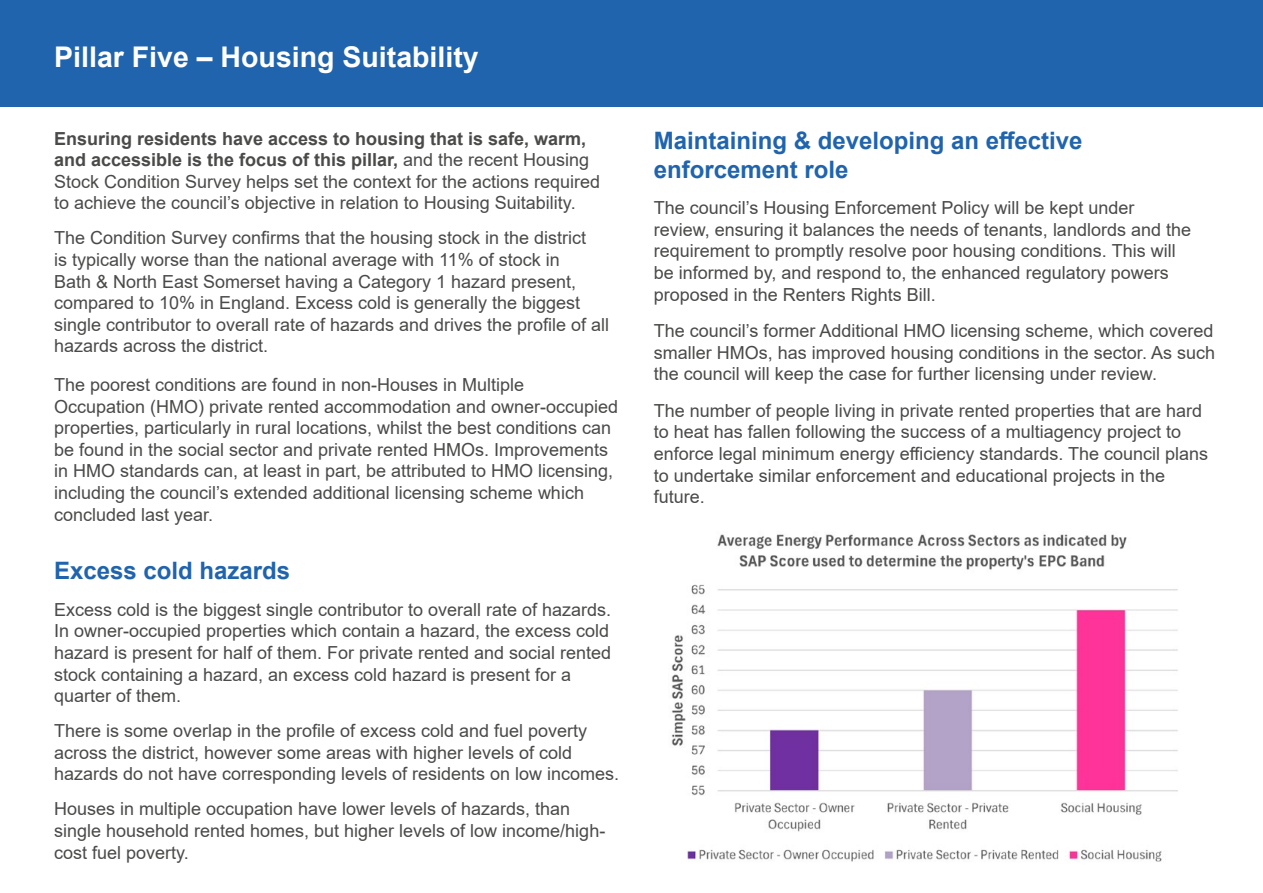
<style>
.page{position:relative;width:1263px;height:893px;background:#fff}
.page>*{position:absolute;margin:0;border:0;box-sizing:border-box;transform-origin:0 0}
.Heading_3_WHITE{font:700 28.5px "Arial";color:#fff}
.Heading_4_BLUE{font:700 24px/28.8px "Arial";color:#2064ae}
.t1{font:18px/21.6px "Arial";color:#4a4a49}
.s1{font-weight:700}
</style>
<div class="page">
<div style="left:0;top:0;width:1263px;height:106px;background:#2064ae"></div>
<img style="left:671px;top:534px;width:507px;height:328px">
<h3 class="Heading_3_WHITE" style="left:54px;top:37px;width:426px">Pillar Five – Housing Suitability</h3>
<p class="t1" style="left:54px;top:127px;width:548px"><span class="s1">Ensuring residents have access to housing that is safe, warm, and accessible is the focus of this pillar,</span> and the recent Housing Stock Condition Survey helps set the context for the actions required to achieve the council’s objective in relation to Housing Suitability.</p>
<p class="t1" style="left:54px;top:227px;width:557px">The Condition Survey confirms that the housing stock in the district<br>is typically worse than the national average with 11% of stock in<br>Bath &amp; North East Somerset having a Category 1 hazard present, compared to 10% in England. Excess cold is generally the biggest single contributor to overall rate of hazards and drives the profile of all hazards across the district.</p>
<p class="t1" style="left:54px;top:374px;width:566px">The poorest conditions are found in non-Houses in Multiple Occupation (HMO) private rented accommodation and owner-occupied properties, particularly in rural locations, whilst the best conditions can be found in the social sector and private rented HMOs. Improvements in HMO standards can, at least in part, be attributed to HMO licensing, including the council’s extended additional licensing scheme which concluded last year.</p>
<h4 class="Heading_4_BLUE" style="left:54px;top:557px;width:238px">Excess cold hazards</h4>
<p class="t1" style="left:54px;top:598px;width:559px">Excess cold is the biggest single contributor to overall rate of hazards.<br>In owner-occupied properties which contain a hazard, the excess cold hazard is present for half of them. For private rented and social rented stock containing a hazard, an excess cold hazard is present for a quarter of them.</p>
<p class="t1" style="left:54px;top:720px;width:567px">There is some overlap in the profile of excess cold and fuel poverty across the district, however some areas with higher levels of cold hazards do not have corresponding levels of residents on low incomes.</p>
<p class="t1" style="left:54px;top:798px;width:553px">Houses in multiple occupation have lower levels of hazards, than single household rented homes, but higher levels of low income/high&shy;cost fuel poverty.</p>
<h4 class="Heading_4_BLUE" style="left:654px;top:126px;width:430px">Maintaining &amp; developing an effective enforcement role</h4>
<p class="t1" style="left:654px;top:197px;width:539px">The council’s Housing Enforcement Policy will be kept under review, ensuring it balances the needs of tenants, landlords and the requirement to promptly resolve poor housing conditions. This will be informed by, and respond to, the enhanced regulatory powers proposed in the Renters Rights Bill.</p>
<p class="t1" style="left:654px;top:320px;width:563px;text-align:justify">The council’s former Additional HMO licensing scheme, which covered smaller HMOs, has improved housing conditions in the sector. As such the council will keep the case for further licensing under review.</p>
<p class="t1" style="left:654px;top:400px;width:556px">The number of people living in private rented properties that are hard to heat has fallen following the success of a multiagency project to enforce legal minimum energy efficiency standards. The council plans to undertake similar enforcement and educational projects in the future.</p>
</div>
